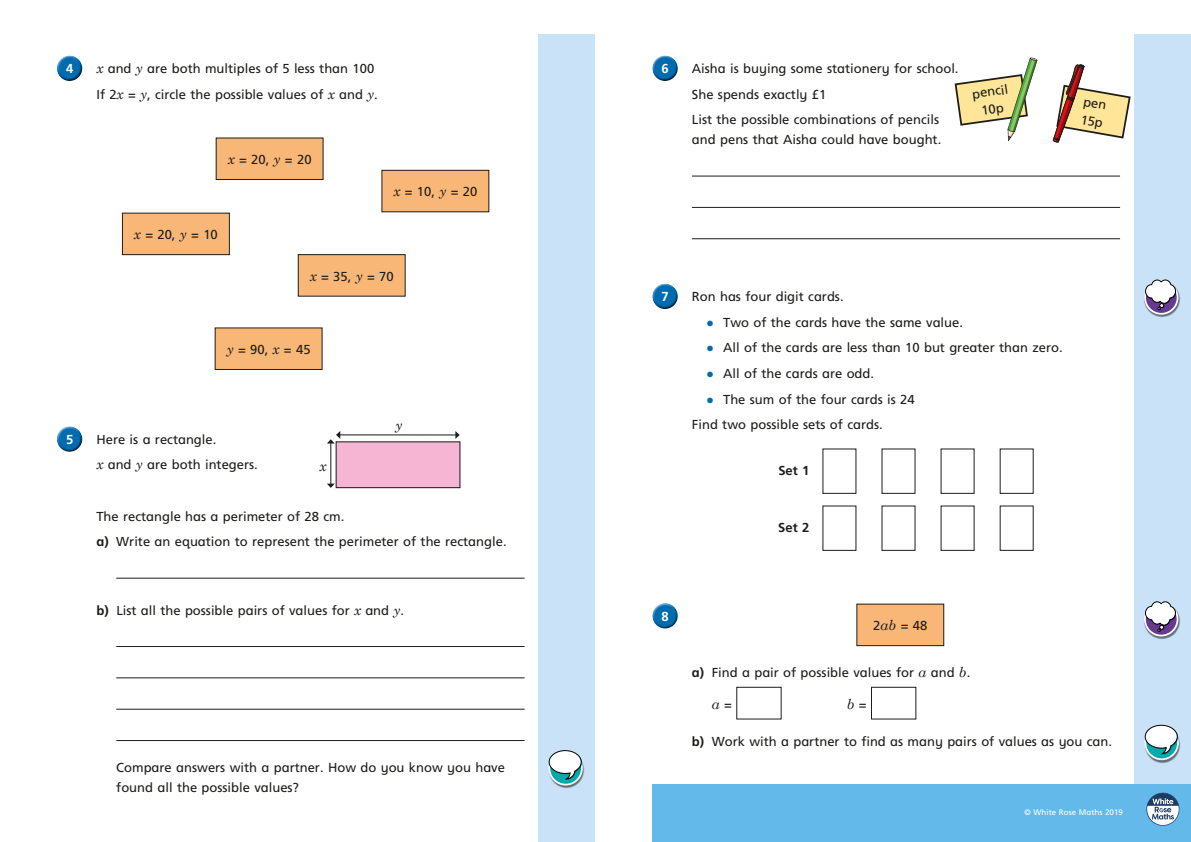
<style>
.page{position:relative;width:1191px;height:842px;background:#fff}
.page>*{position:absolute;margin:0;border:0;box-sizing:border-box;transform-origin:0 0}
.t1{font:italic 14px "Century Schoolbook";color:#1d1d1b}
.t2{font:13px/25.7px "Frutiger Inf";color:#1d1d1b}
.t3{font:700 13px "Frutiger Inf";color:#1d1d1b}
.t4{font:700 13px "Frutiger Inf";color:#fff}
.t5{font:8px "Frutiger Inf";color:#fff}
.s1{font-family:"Century Schoolbook";font-style:italic;font-size:14px}
.s2{font-weight:700}
.s3{font-size:16px;color:#006baf}
.s4{font-family:"Frutiger Inf";font-style:normal;font-size:13px}
</style>
<div class="page">
<div style="left:539px;top:34px;width:99px;height:808px;background:#c9e2f7"></div>
<div style="left:1134px;top:34px;width:57px;height:808px;background:#c9e2f7"></div>
<div style="left:595px;top:0;width:43px;height:842px;background:#fff"></div>
<hr style="left:116px;top:578px;width:408px;height:1px;background:#1d1d1b">
<hr style="left:116px;top:646px;width:408px;height:1px;background:#1d1d1b">
<hr style="left:116px;top:677px;width:408px;height:1px;background:#1d1d1b">
<hr style="left:116px;top:709px;width:408px;height:1px;background:#1d1d1b">
<hr style="left:116px;top:740px;width:408px;height:1px;background:#1d1d1b">
<div style="left:57px;top:55px;width:26px;height:21px;background:#fff;opacity:.75"></div>
<div style="left:57px;top:59px;width:27px;height:23px;background:#1d1d1b;opacity:.75"></div>
<div style="left:57px;top:426px;width:26px;height:20px;background:#fff;opacity:.75"></div>
<div style="left:57px;top:430px;width:27px;height:23px;background:#1d1d1b;opacity:.75"></div>
<div style="left:652px;top:785px;width:539px;height:57px;background:#63b9e9"></div>
<svg style="left:1146px;top:793px;width:33px;height:33px"></svg>
<hr style="left:692px;top:176px;width:428px;height:1px;background:#1d1d1b">
<hr style="left:692px;top:207px;width:428px;height:1px;background:#1d1d1b">
<hr style="left:692px;top:238px;width:428px;height:1px;background:#1d1d1b">
<div style="left:652px;top:55px;width:26px;height:21px;background:#fff;opacity:.75"></div>
<div style="left:652px;top:59px;width:27px;height:23px;background:#1d1d1b;opacity:.75"></div>
<div style="left:652px;top:283px;width:26px;height:21px;background:#fff;opacity:.75"></div>
<div style="left:652px;top:287px;width:27px;height:23px;background:#1d1d1b;opacity:.75"></div>
<div style="left:652px;top:602px;width:26px;height:21px;background:#fff;opacity:.75"></div>
<div style="left:652px;top:607px;width:27px;height:22px;background:#1d1d1b;opacity:.75"></div>
<div style="left:857px;top:604px;width:86px;height:42px;background:#f9b777"></div>
<div style="left:856px;top:604px;width:88px;height:42px;border:1px solid #1d1d1b"></div>
<div style="left:736px;top:687px;width:45px;height:32px;border:1px solid #1d1d1b"></div>
<div style="left:871px;top:687px;width:45px;height:32px;border:1px solid #1d1d1b"></div>
<img style="left:548px;top:760px;width:37px;height:28px">
<svg style="left:549px;top:752px;width:33px;height:33px"></svg>
<div style="left:548px;top:751px;width:35px;height:34px;border:2px solid #fff;border-radius:50%"></div>
<svg style="left:549px;top:750px;width:33px;height:30px"></svg>
<img style="left:1144px;top:735px;width:37px;height:28px">
<svg style="left:1145px;top:727px;width:33px;height:32px"></svg>
<div style="left:1144px;top:726px;width:34px;height:34px;border:2px solid #fff;border-radius:50%"></div>
<svg style="left:1145px;top:725px;width:33px;height:29px"></svg>
<img style="left:1144px;top:288px;width:36px;height:29px">
<svg style="left:1145px;top:281px;width:32px;height:33px"></svg>
<div style="left:1144px;top:280px;width:34px;height:35px;border:2px solid #fff;border-radius:50%"></div>
<svg style="left:1145px;top:280px;width:31px;height:30px"></svg>
<img style="left:1144px;top:610px;width:36px;height:29px">
<svg style="left:1145px;top:603px;width:32px;height:32px"></svg>
<div style="left:1144px;top:602px;width:34px;height:34px;border:2px solid #fff;border-radius:50%"></div>
<svg style="left:1145px;top:601px;width:31px;height:31px"></svg>
<hr style="left:340px;top:434px;width:116px;height:1px;background:#1d1d1b">
<svg style="left:455px;top:431px;width:4px;height:8px"></svg>
<hr style="left:330px;top:443px;width:1px;height:41px;background:#1d1d1b">
<svg style="left:327px;top:484px;width:8px;height:4px"></svg>
<svg style="left:327px;top:431px;width:13px;height:12px"></svg>
<div style="left:336px;top:442px;width:124px;height:46px;background:#f5b5d3"></div>
<div style="left:335px;top:441px;width:125px;height:47px;border:1px solid #1d1d1b"></div>
<svg style="left:954px;top:57px;width:83px;height:84px"></svg>
<svg style="left:1052px;top:64px;width:79px;height:79px"></svg>
<div style="left:216px;top:138px;width:107px;height:42px;background:#f9b777"></div>
<div style="left:216px;top:137px;width:107px;height:43px;border:1px solid #1d1d1b"></div>
<div style="left:122px;top:213px;width:107px;height:42px;background:#f9b777"></div>
<div style="left:122px;top:213px;width:108px;height:42px;border:1px solid #1d1d1b"></div>
<div style="left:382px;top:170px;width:107px;height:42px;background:#f9b777"></div>
<div style="left:381px;top:170px;width:108px;height:42px;border:1px solid #1d1d1b"></div>
<div style="left:215px;top:328px;width:107px;height:41px;background:#f9b777"></div>
<div style="left:215px;top:327px;width:107px;height:43px;border:1px solid #1d1d1b"></div>
<div style="left:298px;top:255px;width:107px;height:41px;background:#f9b777"></div>
<div style="left:298px;top:254px;width:108px;height:43px;border:1px solid #1d1d1b"></div>
<p class="t4" style="left:66px;top:61px;width:9px">4</p>
<p class="t2" style="left:96px;top:56px;width:283px"><span class="s1">x</span> and <span class="s1">y</span> are both multiples of 5 less than 100<br>If 2<span class="s1">x</span> = <span class="s1">y</span>, circle the possible values of <span class="s1">x</span> and <span class="s1">y</span>.</p>
<p class="t2" style="left:228px;top:146px;width:85px"><span class="s1">x</span>=20,<span class="s1">y</span>=20</p>
<p class="t2" style="left:393px;top:179px;width:85px"><span class="s1">x</span>=10,<span class="s1">y</span>=20</p>
<p class="t2" style="left:134px;top:222px;width:85px"><span class="s1">x</span>=20,<span class="s1">y</span>=10</p>
<p class="t2" style="left:310px;top:263px;width:85px"><span class="s1">x</span>=35,<span class="s1">y</span>=70</p>
<p class="t2" style="left:227px;top:336px;width:85px"><span class="s1">y</span>=90,<span class="s1">x</span>=45</p>
<p class="t1" style="left:395px;top:416px;width:8px">y</p>
<p class="t4" style="left:66px;top:432px;width:9px">5</p>
<p class="t2" style="left:96px;top:426px;width:163px">Here is a rectangle.<br><span class="s1">x</span> and <span class="s1">y</span> are both integers.</p>
<p class="t2" style="left:96px;top:503px;width:412px">The rectangle has a perimeter of 28 cm.<br><span class="s2">a)</span> Write an equation to represent the perimeter of the rectangle.</p>
<p class="t1" style="left:319px;top:457px;width:8px">x</p>
<p class="t2" style="left:96px;top:597px;width:309px"><span class="s2">b)</span> List all the possible pairs of values for <span class="s1">x</span> and <span class="s1">y</span>.</p>
<p class="t2" style="left:116px;top:757px;width:390px;line-height:20px">Compare answers with a partner. How do you know you have found all the possible values?</p>
<p class="t4" style="left:661px;top:61px;width:9px">6</p>
<p class="t2" style="left:692px;top:56px;width:268px">Aisha is buying some stationery for school.<br>She spends exactly £1<br>List the possible combinations of pencils</p>
<p class="t2" style="left:692px;top:127px;width:251px">and pens that Aisha could have bought.</p>
<p class="t2" style="left:971px;top:85px;width:38px;line-height:18px;text-align:center;rotate:-8deg">pencil<br>10p</p>
<p class="t2" style="left:1085px;top:92px;width:25px;line-height:18px;rotate:10deg">pen<br>15p</p>
<p class="t4" style="left:661px;top:289px;width:9px">7</p>
<p class="t2" style="left:692px;top:284px;width:153px">Ron has four digit cards.</p>
<p class="t2" style="left:706px;top:309px;width:258px"><span class="s3">•</span> Two of the cards have the same value.</p>
<p class="t2" style="left:706px;top:335px;width:358px"><span class="s3">•</span> All of the cards are less than 10 but greater than zero.</p>
<p class="t2" style="left:706px;top:361px;width:170px"><span class="s3">•</span> All of the cards are odd.</p>
<p class="t2" style="left:692px;top:386px;width:224px;text-indent:14px"><span class="s3">•</span> The sum of the four cards is 24<br>Find two possible sets of cards.</p>
<p class="t3" style="left:778px;top:463px;width:33px">Set 1</p>
<p class="t3" style="left:778px;top:520px;width:33px">Set 2</p>
<p class="t4" style="left:661px;top:609px;width:9px">8</p>
<p class="t2" style="left:873px;top:612px;width:55px">2<span class="s1">ab</span> = 48</p>
<p class="t2" style="left:692px;top:660px;width:280px"><span class="s2">a)</span> Find a pair of possible values for <span class="s1">a</span> and <span class="s1">b</span>.</p>
<p class="t1" style="left:711px;top:695px;width:22px">a <span class="s4">=</span></p>
<p class="t1" style="left:846px;top:695px;width:21px">b <span class="s4">=</span></p>
<p class="t2" style="left:692px;top:728px;width:422px"><span class="s2">b)</span> Work with a partner to find as many pairs of values as you can.</p>
<p class="t5" style="left:1024px;top:808px;width:100px">© White Rose Maths 2019</p>
</div>
